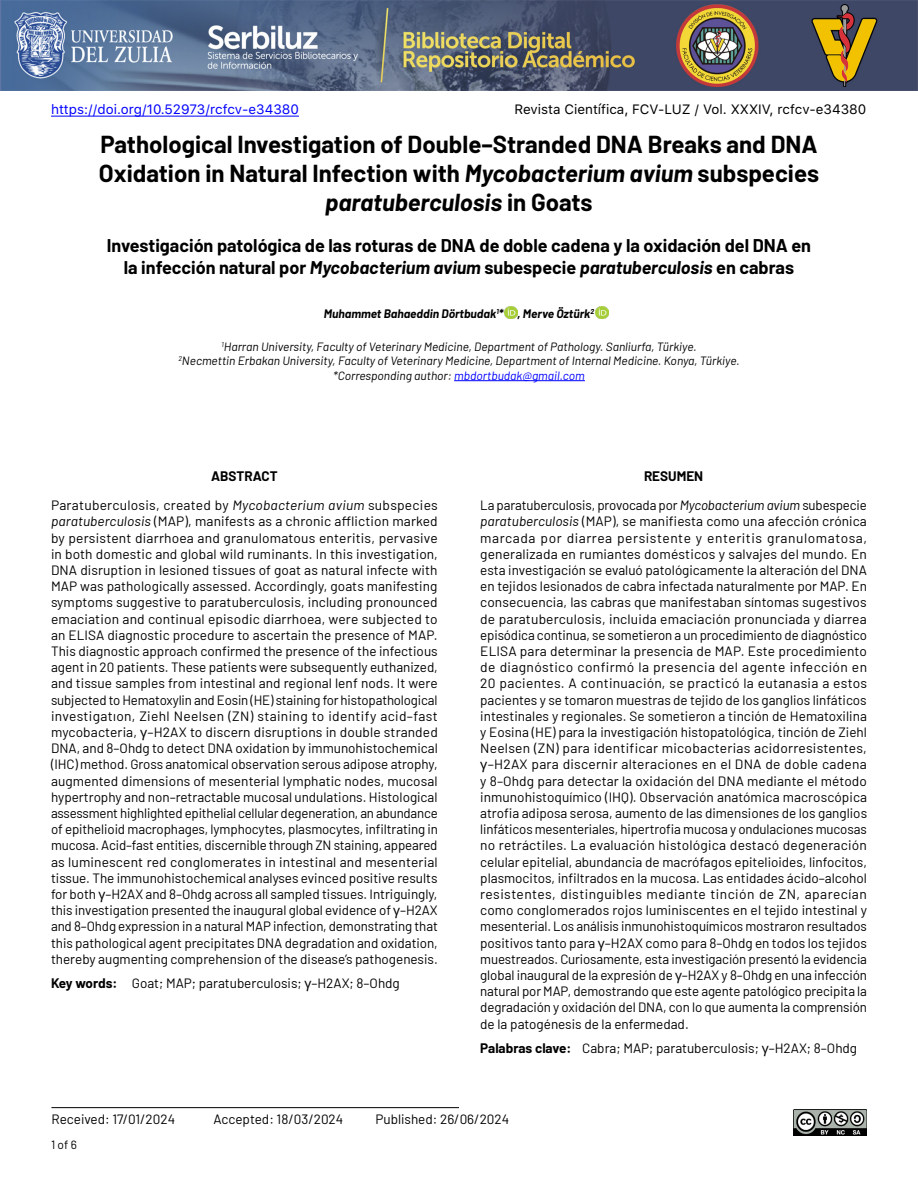
<style>
.page{position:relative;width:918px;height:1188px;background:#fff}
.page>*{position:absolute;margin:0;border:0;box-sizing:border-box;transform-origin:0 0}
.t1{font:700 24px/28.8px "Barlow";color:#000;text-align:center}
.t2{font:700 18px/21.6px "Barlow";color:#000;text-align:center}
.t3{font:13.5px/16.2px "Barlow";color:#000;text-align:justify}
.t4{font:13.5px/29px "Barlow";letter-spacing:.02em;color:#000;text-align:center}
.t5{font:13.5px "SFUI Text";color:#000}
.t6{font:13.5px "SFUI Text";color:#00f}
.t7{font:italic 12px/14.4px "Barlow";color:#000;text-align:center}
.t8{font:italic 700 12px "Barlow";color:#000}
.t9{font:12px "Barlow";color:#000}
.s1{font-style:italic}
.s2{color:#00f}
.s3{font-weight:700}
.s4{font-family:"Noto Sans"}
</style>
<div class="page">
<svg style="left:504px;top:306px;width:13px;height:13px"></svg>
<svg style="left:595px;top:306px;width:13px;height:13px"></svg>
<hr style="left:51px;top:116px;width:248px;height:1px;background:#00f">
<hr style="left:51px;top:1107px;width:408px;height:1px;background:#000">
<img style="left:0;top:0;width:918px;height:90px">
<img style="left:793px;top:1110px;width:74px;height:25px">
<hr style="left:454px;top:380px;width:131px;height:1px;background:#00f">
<p class="t6" style="left:51px;top:99px;width:249px">https://doi.org/10.52973/rcfcv-e34380</p>
<p class="t5" style="left:514px;top:99px;width:353px">Revista Científica, FCV-LUZ / Vol. XXXIV, rcfcv-e34380</p>
<h1 class="t1" style="left:99px;top:128px;width:722px">Pathological Investigation of Double–Stranded DNA Breaks and DNA<br>Oxidation in Natural Infection with <span class="s1">Mycobacterium avium</span> subspecies <span class="s1">paratuberculosis</span> in Goats</h1>
<h2 class="t2" style="left:107px;top:233px;width:706px">Investigación patológica de las roturas de DNA de doble cadena y la oxidación del DNA en la infección natural por <span class="s1">Mycobacterium avium</span> subespecie <span class="s1">paratuberculosis</span> en cabras</h2>
<p class="t8" style="left:324px;top:305px;width:272px">Muhammet Bahaeddin Dörtbudak<sup>1</sup>* , Merve Öztürk<sup>2</sup></p>
<p class="t7" style="left:178px;top:339px;width:563px"><sup>1</sup>Harran University, Faculty of Veterinary Medicine, Department of Pathology. Sanliurfa, Türkiye.<br><sup>2</sup>Necmettin Erbakan University, Faculty of Veterinary Medicine, Department of Internal Medicine. Konya, Türkiye. *Corresponding author: <span class="s2">mbdortbudak@gmail.com</span></p>
<p class="t4" style="left:51px;top:461px;width:388px"><span class="s3">ABSTRACT<br></span>Paratuberculosis, created by <span class="s1">Mycobacterium avium</span> subspecies</p>
<p class="t3" style="left:51px;top:512px;width:388px"><span class="s1">paratuberculosis</span> (MAP), manifests as a chronic affliction marked by persistent diarrhoea and granulomatous enteritis, pervasive in both domestic and global wild ruminants. In this investigation, DNA disruption in lesioned tissues of goat as natural infecte with MAP was pathologically assessed. Accordingly, goats manifesting symptoms suggestive to paratuberculosis, including pronounced emaciation and continual episodic diarrhoea, were subjected to an ELISA diagnostic procedure to ascertain the presence of MAP.<br>This diagnostic approach confirmed the presence of the infectious agent in 20 patients. These patients were subsequently euthanized, and tissue samples from intestinal and regional lenf nods. It were subjected to Hematoxylin and Eosin (HE) staining for histopathological investigatıon, Ziehl Neelsen (ZN) staining to identify acid–fast mycobacteria, <span class="s4">γ</span>–H2AX to discern disruptions in double stranded DNA, and 8–Ohdg to detect DNA oxidation by immunohistochemical (IHC) method. Gross anatomical observation serous adipose atrophy, augmented dimensions of mesenterial lymphatic nodes, mucosal hypertrophy and non–retractable mucosal undulations. Histological assessment highlighted epithelial cellular degeneration, an abundance of epithelioid macrophages, lymphocytes, plasmocytes, infiltrating in mucosa. Acid–fast entities, discernible through ZN staining, appeared as luminescent red conglomerates in intestinal and mesenterial tissue. The immunohistochemical analyses evinced positive results for both <span class="s4">γ</span>–H2AX and 8–Ohdg across all sampled tissues. Intriguingly, this investigation presented the inaugural global evidence of <span class="s4">γ</span>–H2AX and 8–Ohdg expression in a natural MAP infection, demonstrating that this pathological agent precipitates DNA degradation and oxidation, thereby augmenting comprehension of the disease’s pathogenesis.</p>
<p class="t3" style="left:51px;top:974px;width:350px"><span class="s3">Key words:</span> Goat; MAP; paratuberculosis; <span class="s4">γ</span>–H2AX; 8–Ohdg</p>
<p class="t3" style="left:480px;top:461px;width:388px;line-height:29px;text-align:center"><span class="s3">RESUMEN<br></span>La paratuberculosis, provocada por <span class="s1">Mycobacterium avium</span> subespecie</p>
<p class="t3" style="left:480px;top:512px;width:388px"><span class="s1">paratuberculosis</span> (MAP), se manifiesta como una afección crónica marcada por diarrea persistente y enteritis granulomatosa, generalizada en rumiantes domésticos y salvajes del mundo. En esta investigación se evaluó patológicamente la alteración del DNA en tejidos lesionados de cabra infectada naturalmente por MAP. En consecuencia, las cabras que manifestaban síntomas sugestivos de paratuberculosis, incluida emaciación pronunciada y diarrea episódica continua, se sometieron a un procedimiento de diagnóstico ELISA para determinar la presencia de MAP. Este procedimiento de diagnóstico confirmó la presencia del agente infección en 20 pacientes. A continuación, se practicó la eutanasia a estos pacientes y se tomaron muestras de tejido de los ganglios linfáticos intestinales y regionales. Se sometieron a tinción de Hematoxilina y Eosina (HE) para la investigación histopatológica, tinción de Ziehl Neelsen (ZN) para identificar micobacterias acidorresistentes, <span class="s4">γ</span>–H2AX para discernir alteraciones en el DNA de doble cadena y 8–Ohdg para detectar la oxidación del DNA mediante el método inmunohistoquímico (IHQ). Observación anatómica macroscópica atrofia adiposa serosa, aumento de las dimensiones de los ganglios linfáticos mesenteriales, hipertrofia mucosa y ondulaciones mucosas no retráctiles. La evaluación histológica destacó degeneración celular epitelial, abundancia de macrófagos epitelioides, linfocitos, plasmocitos, infiltrados en la mucosa. Las entidades ácido–alcohol resistentes, distinguibles mediante tinción de ZN, aparecían como conglomerados rojos luminiscentes en el tejido intestinal y mesenterial. Los análisis inmunohistoquímicos mostraron resultados positivos tanto para <span class="s4">γ</span>–H2AX como para 8–Ohdg en todos los tejidos muestreados. Curiosamente, esta investigación presentó la evidencia global inaugural de la expresión de <span class="s4">γ</span>–H2AX y 8–Ohdg en una infección natural por MAP, demostrando que este agente patológico precipita la degradación y oxidación del DNA, con lo que aumenta la comprensión de la patogénesis de la enfermedad.</p>
<p class="t3" style="left:480px;top:1039px;width:378px"><span class="s3">Palabras clave:</span> Cabra; MAP; paratuberculosis; <span class="s4">γ</span>–H2AX; 8–Ohdg</p>
<p class="t3" style="left:51px;top:1110px;width:125px">Received: 17/01/2024</p>
<p class="t3" style="left:213px;top:1110px;width:131px">Accepted: 18/03/2024</p>
<p class="t3" style="left:375px;top:1110px;width:135px">Published: 26/06/2024</p>
<p class="t9" style="left:51px;top:1136px;width:27px">1 of 6</p>
</div>
